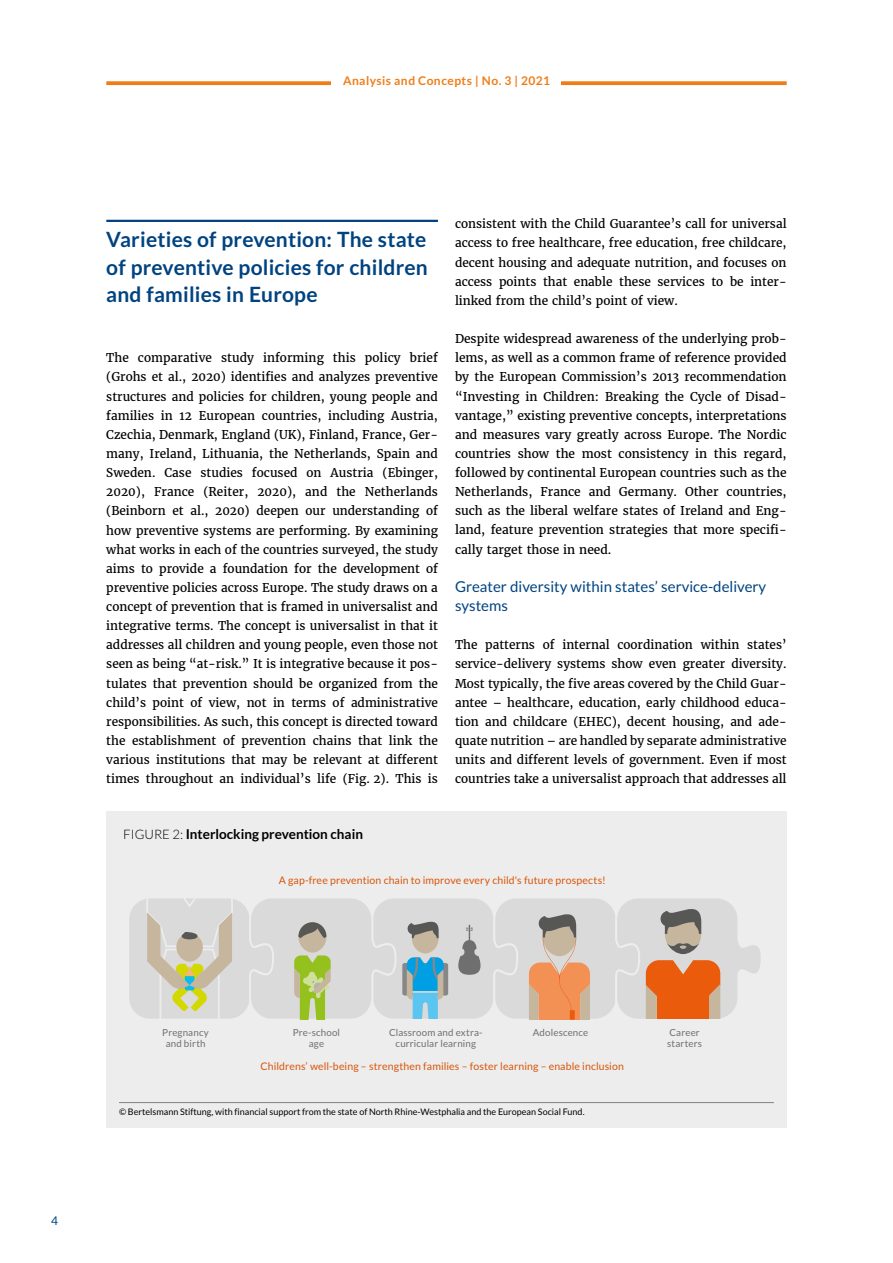
<style>
.page{position:relative;width:893px;height:1263px;background:#fff}
.page>*{position:absolute;margin:0;border:0;box-sizing:border-box;transform-origin:0 0}
.t1{font:700 21px/27px "Lato";letter-spacing:.01em;color:#004380;text-align:justify}
.t2{font:15px/19.2px "Lato";color:#004380}
.t3{font:700 13.5px "Lato";color:#000}
.t4{font:12px/19.2px "Merriweather";color:#000;text-align:justify}
.t5{font:700 12px "Lato";letter-spacing:.04em;color:#ef7d17}
.t6{font:12px "Lato";color:#004380}
.t7{font:10.5px "Lato";letter-spacing:.01em;color:#d85509}
.t8{font:9.75px/10.5px "Lato";letter-spacing:.015em;color:#706f6f;text-align:center}
.t9{font:9px "Lato";color:#000}
.s1{font-weight:300;font-size:13.05px}
</style>
<div class="page">
<svg style="left:106px;top:81px;width:681px;height:4px;background:#f08628"></svg>
<div style="left:332px;top:67px;width:229px;height:21px;background:#fff"></div>
<hr style="left:106px;top:220px;width:332px;height:2px;background:#004380">
<div style="left:106px;top:811px;width:681px;height:317px;background:#ededed"></div>
<svg style="left:129px;top:898px;width:632px;height:122px;background:#d2cabe"></svg>
<hr style="left:119px;top:1102px;width:655px;height:1px;background:#878787">
<p class="t5" style="left:343px;top:74px;width:208px">Analysis and Concepts | No. 3 | 2021</p>
<h1 class="t1" style="left:106px;top:226px;width:323px">Varieties of prevention: The state of preventive policies for children and families in Europe</h1>
<p class="t4" style="left:106px;top:348px;width:333px">The comparative study informing this policy brief (Grohs et al., 2020) identifies and analyzes preventive structures and policies for children, young people and families in 12 European countries, including Austria, Czechia, Denmark, England (UK), Finland, France, Ger&shy;many, Ireland, Lithuania, the Netherlands, Spain and Sweden. Case studies focused on Austria (Ebinger, 2020), France (Reiter, 2020), and the Netherlands (Beinborn et al., 2020) deepen our understanding of how preventive systems are performing. By examining what works in each of the countries surveyed, the study aims to provide a foundation for the development of preventive policies across Europe. The study draws on a concept of prevention that is framed in universalist and integrative terms. The concept is universalist in that it addresses all children and young people, even those not seen as being “at-risk.” It is integrative because it pos&shy;tulates that prevention should be organized from the child’s point of view, not in terms of administrative responsibilities. As such, this concept is directed toward the establishment of prevention chains that link the various institutions that may be relevant at different times throughout an individual’s life (Fig. 2). This is</p>
<p class="t4" style="left:455px;top:214px;width:333px">consistent with the Child Guarantee’s call for universal access to free healthcare, free education, free childcare, decent housing and adequate nutrition, and focuses on access points that enable these services to be inter&shy;linked from the child’s point of view.</p>
<p class="t4" style="left:455px;top:329px;width:333px">Despite widespread awareness of the underlying prob&shy;lems, as well as a common frame of reference provided by the European Commission’s 2013 recommendation “Investing in Children: Breaking the Cycle of Disad&shy;vantage,” existing preventive concepts, interpretations and measures vary greatly across Europe. The Nordic countries show the most consistency in this regard, followed by continental European countries such as the Netherlands, France and Germany. Other countries, such as the liberal welfare states of Ireland and Eng&shy;land, feature prevention strategies that more specifi&shy;cally target those in need.</p>
<p class="t2" style="left:455px;top:577px;width:313px">Greater diversity within states’ service-delivery systems</p>
<p class="t4" style="left:455px;top:635px;width:333px">The patterns of internal coordination within states’ service-delivery systems show even greater diversity.<br>Most typically, the five areas covered by the Child Guar&shy;antee – healthcare, education, early childhood educa&shy;tion and childcare (EHEC), decent housing, and ade&shy;quate nutrition – are handled by separate administrative units and different levels of government. Even if most countries take a universalist approach that addresses all</p>
<p class="t3" style="left:123px;top:826px;width:241px"><span class="s1">FIGURE 2:</span> Interlocking prevention chain</p>
<p class="t7" style="left:279px;top:875px;width:329px">A gap-free prevention chain to improve every child's future prospects!</p>
<p class="t6" style="left:51px;top:1214px;width:8px">4</p>
<p class="t8" style="left:162px;top:1027px;width:48px">Pregnancy and birth</p>
<p class="t8" style="left:293px;top:1027px;width:49px">Pre-school age</p>
<p class="t8" style="left:389px;top:1027px;width:94px">Classroom and extra&shy;curricular learning</p>
<p class="t8" style="left:533px;top:1027px;width:57px">Adolescence</p>
<p class="t8" style="left:667px;top:1027px;width:36px;text-align:left">Career starters</p>
<p class="t7" style="left:261px;top:1061px;width:365px">Childrens’ well-being – strengthen families – foster learning – enable inclusion</p>
<p class="t9" style="left:119px;top:1107px;width:467px">© Bertelsmann Stiftung, with financial support from the state of North Rhine-Westphalia and the European Social Fund.</p>
</div>
